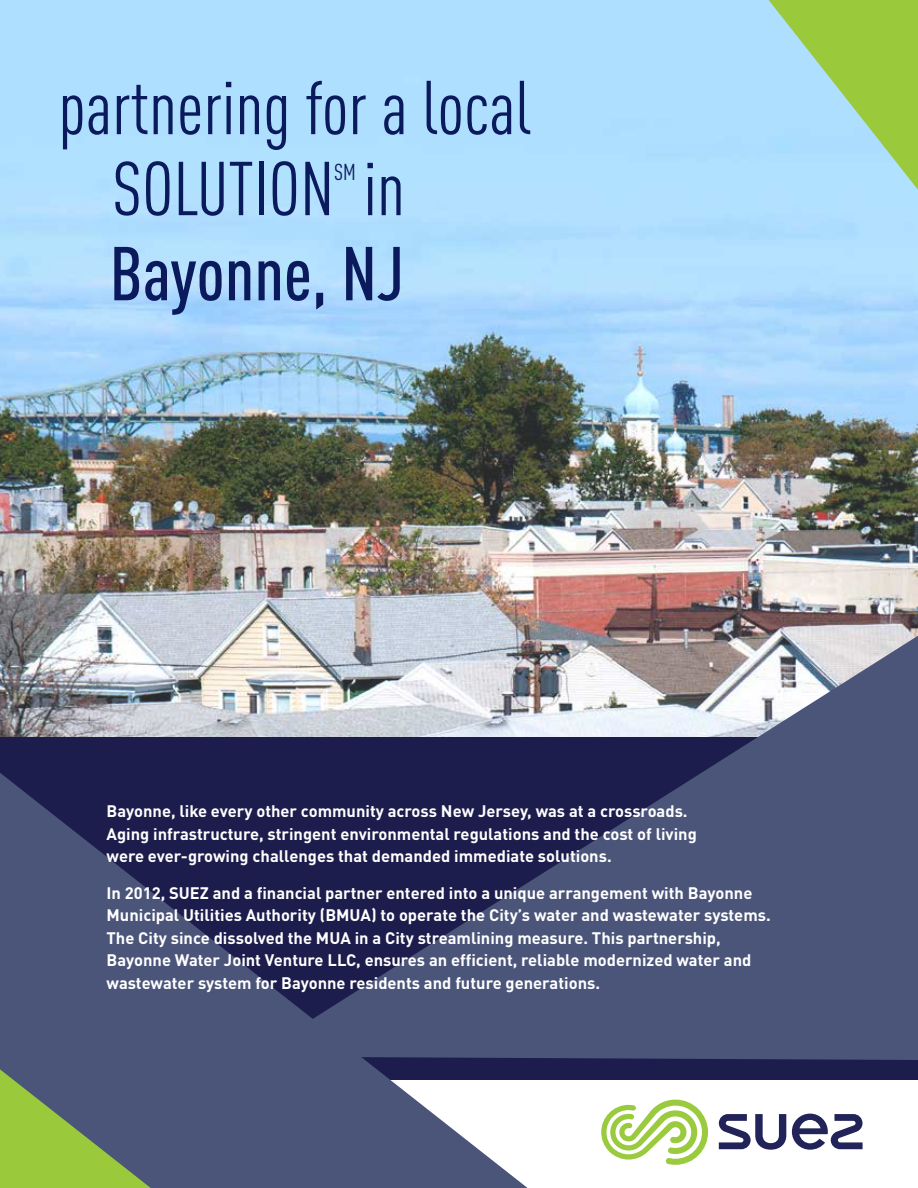
<style>
.page{position:relative;width:918px;height:1188px;background:#fff}
.page>*{position:absolute;margin:0;border:0;box-sizing:border-box;transform-origin:0 0}
.t1{font:condensed 75px/81px "DINOT";color:#0a1a5d}
.t2{font:500 condensed 75px "DINOT";color:#0a1a5d}
.t3{font:condensed 22.8px "DINOT";color:#0a1a5d}
.t4{font:700 16.5px/22.5px "DINOT";color:#fff}
</style>
<div class="page">
<img style="left:0;top:0;width:918px;height:737px">
<div style="left:0;top:737px;width:918px;height:343px;background:#1c1d4c"></div>
<svg style="left:253px;top:636px;width:665px;height:424px;fill:#4b557a"></svg>
<svg style="left:0;top:773px;width:528px;height:415px;fill:#4b557a"></svg>
<svg style="left:0;top:1069px;width:151px;height:119px;background:#728f5b"></svg>
<svg style="left:769px;top:0;width:149px;height:190px;background:#a4d49d"></svg>
<svg style="left:601px;top:1100px;width:107px;height:65px"></svg>
<svg style="left:719px;top:1114px;width:144px;height:36px"></svg>
<h1 class="t1" style="left:112px;top:63px;width:421px;text-indent:-54px">partnering for a local<br>SOLUTION in</h1>
<h2 class="t3" style="left:334px;top:156px;width:23px">SM</h2>
<h1 class="t2" style="left:110px;top:220px;width:296px">Bayonne, NJ</h1>
<p class="t4" style="left:107px;top:799px;width:592px">Bayonne, like every other community across New Jersey, was at a crossroads.<br>Aging infrastructure, stringent environmental regulations and the cost of living were ever-growing challenges that demanded immediate solutions.</p>
<p class="t4" style="left:107px;top:880px;width:666px">In 2012, SUEZ and a financial partner entered into a unique arrangement with Bayonne Municipal Utilities Authority (BMUA) to operate the City’s water and wastewater systems.<br>The City since dissolved the MUA in a City streamlining measure. This partnership, Bayonne Water Joint Venture LLC, ensures an efficient, reliable modernized water and wastewater system for Bayonne residents and future generations.</p>
</div>
